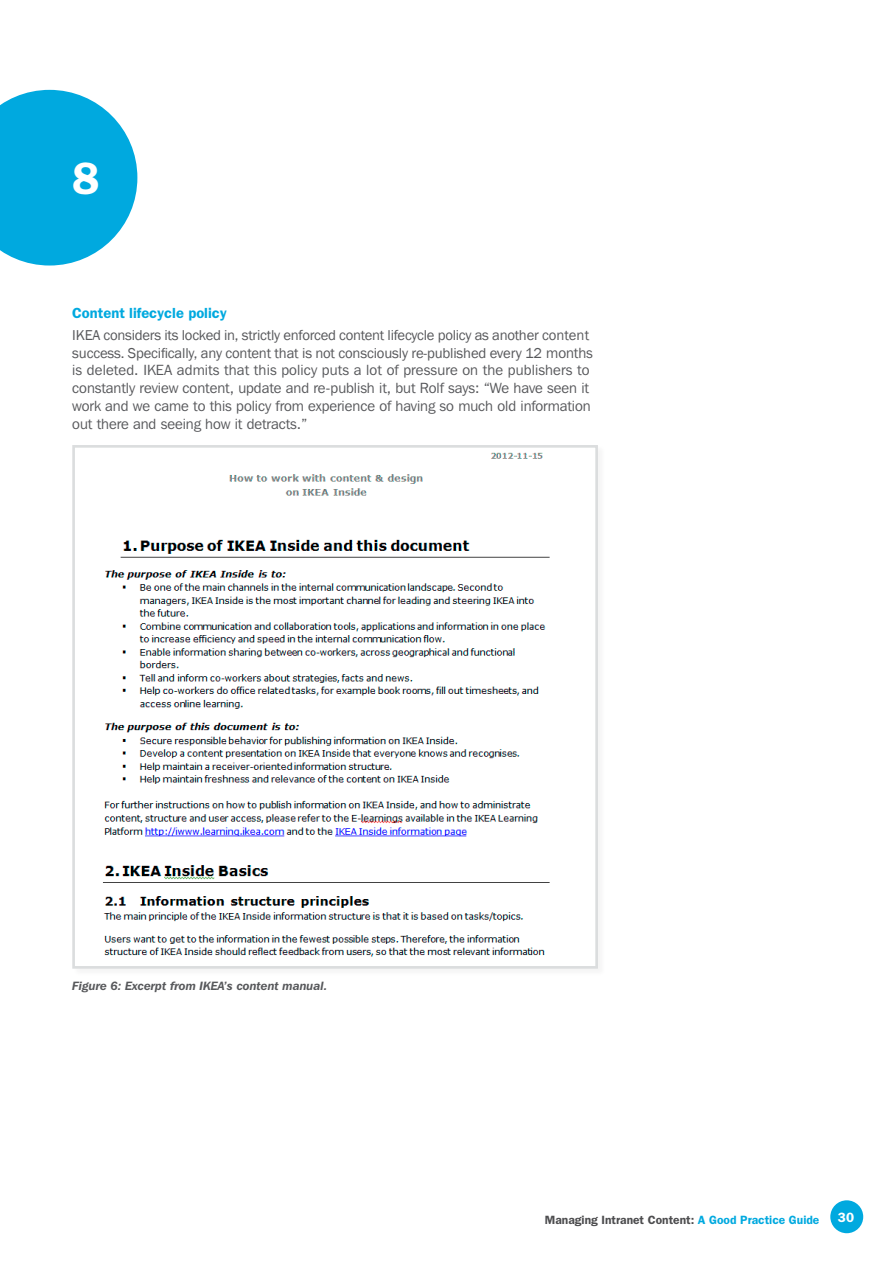
<style>
.page{position:relative;width:893px;height:1263px;background:#fff}
.page>*{position:absolute;margin:0;border:0;box-sizing:border-box;transform-origin:0 0}
.t1{font:600 45.45px "Franklin Gothic";color:#fff}
.Body_text{font:14.7px/17.7px "Franklin Gothic IT Cby BT";letter-spacing:-.005em;color:#57585b}
.Subsubs{font:600 14.7px "Franklin Gothic";color:#00a9df}
.t2{font:600 13.5px "Franklin Gothic";color:#fff}
.t3{font:600 12px "Franklin Gothic";color:#4d4d4f}
.t4{font:italic 600 12px "Franklin Gothic IT Cby BT";color:#57585b}
.s1{font-family:"Franklin Gothic"}
.s2{color:#00a9df}
</style>
<div class="page">
<div style="left:830px;top:1200px;width:33px;height:33px;background:#00a9df;border-radius:50%"></div>
<svg style="left:0;top:90px;width:137px;height:175px;background:#26b6e3"></svg>
<img style="left:103px;top:452px;width:447px;height:505px">
<div style="left:72px;top:445px;width:526px;height:524px;border:3px solid #dbddde"></div>
<p class="t1" style="left:72px;top:152px;width:29px">8</p>
<p class="Subsubs" style="left:72px;top:304px;width:156px">Content lifecycle policy</p>
<p class="Body_text" style="left:72px;top:326px;width:522px"><span class="s1">IKEA considers its locked in, strictly enforced content lifecycle policy as another content success. Specifically, any content that is not consciously re-published every 12</span> months is deleted. IKEA admits that this policy puts a lot of pressure on the publishers to constantly review content, update and re-publish it, but Rolf says: “We have seen it work and we came to this policy from experience of having so much old information out there and seeing how it detracts.”</p>
<p class="t4" style="left:72px;top:978px;width:257px">Figure 6: Excerpt from IKEA’s content manual.</p>
<p class="t3" style="left:545px;top:1212px;width:276px">Managing Intranet Content: <span class="s2">A Good Practice Guide</span></p>
<p class="t2" style="left:838px;top:1209px;width:18px">30</p>
</div>
